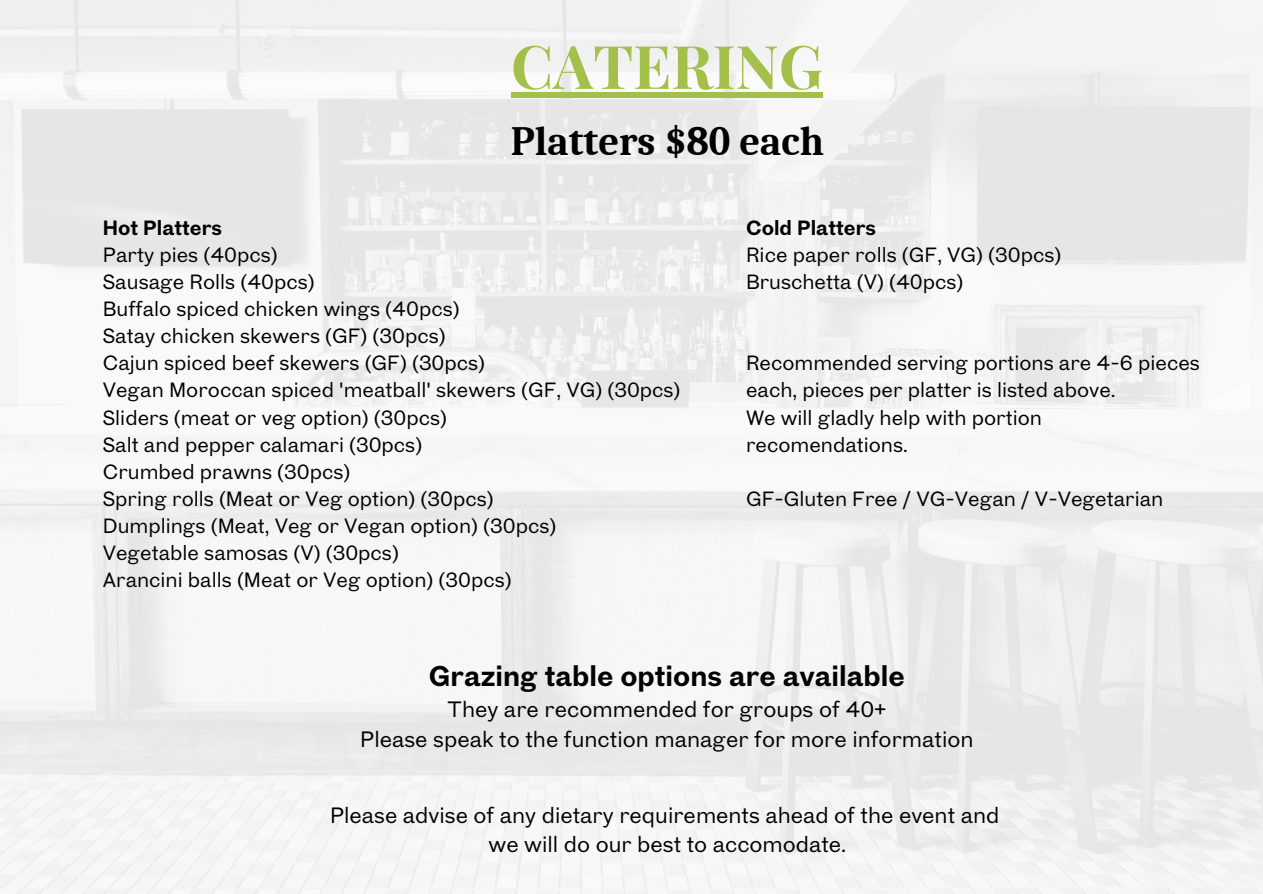
<style>
.page{position:relative;width:1263px;height:894px;background:#fff}
.page>*{position:absolute;margin:0;border:0;box-sizing:border-box;transform-origin:0 0}
.t1{font:700 60px "Playfair Display";color:#a3c14a}
.t2{font:700 40.5px "Caladea";color:#000}
.t3{font:700 27px "Touvlo";color:#000}
.t4{font:21px "Touvlo";color:#000}
.t5{font:19.5px/27px "Touvlo";color:#000}
.t6{font:700 19.5px "Touvlo";color:#000}
</style>
<div class="page">
<img style="left:0;top:0;width:1263px;height:893px">
<div style="left:511px;top:92px;width:312px;height:6px;background:#a3c14a"></div>
<p class="t1" style="left:511px;top:24px;width:313px">CATERING</p>
<p class="t2" style="left:511px;top:118px;width:315px">Platters $80 each</p>
<p class="t6" style="left:103px;top:213px;width:121px">Hot Platters</p>
<p class="t5" style="left:103px;top:241px;width:177px">Party pies (40pcs)</p>
<p class="t5" style="left:103px;top:268px;width:214px">Sausage Rolls (40pcs)</p>
<p class="t5" style="left:103px;top:295px;width:358px">Buffalo spiced chicken wings (40pcs)</p>
<p class="t5" style="left:103px;top:322px;width:344px">Satay chicken skewers (GF) (30pcs)</p>
<p class="t5" style="left:103px;top:349px;width:384px">Cajun spiced beef skewers (GF) (30pcs)</p>
<p class="t5" style="left:103px;top:376px;width:579px">Vegan Moroccan spiced 'meatball' skewers (GF, VG) (30pcs)</p>
<p class="t5" style="left:103px;top:403px;width:346px">Sliders (meat or veg option) (30pcs)</p>
<p class="t5" style="left:103px;top:430px;width:321px">Salt and pepper calamari (30pcs)</p>
<p class="t5" style="left:103px;top:457px;width:249px">Crumbed prawns (30pcs)</p>
<p class="t5" style="left:103px;top:484px;width:392px">Spring rolls (Meat or Veg option) (30pcs)</p>
<p class="t5" style="left:103px;top:511px;width:455px">Dumplings (Meat, Veg or Vegan option) (30pcs)</p>
<p class="t5" style="left:103px;top:538px;width:298px">Vegetable samosas (V) (30pcs)</p>
<p class="t5" style="left:103px;top:565px;width:410px">Arancini balls (Meat or Veg option) (30pcs)</p>
<p class="t6" style="left:746px;top:213px;width:131px">Cold Platters</p>
<p class="t5" style="left:746px;top:241px;width:317px">Rice paper rolls (GF, VG) (30pcs)</p>
<p class="t5" style="left:746px;top:268px;width:219px">Bruschetta (V) (40pcs)</p>
<p class="t5" style="left:746px;top:349px;width:455px">Recommended serving portions are 4-6 pieces each, pieces per platter is listed above.</p>
<p class="t5" style="left:746px;top:403px;width:297px">We will gladly help with portion recomendations.</p>
<p class="t5" style="left:746px;top:484px;width:419px">GF-Gluten Free / VG-Vegan / V-Vegetarian</p>
<p class="t3" style="left:429px;top:655px;width:477px">Grazing table options are available</p>
<p class="t4" style="left:447px;top:693px;width:441px">They are recommended for groups of 40+</p>
<p class="t4" style="left:360px;top:723px;width:615px">Please speak to the function manager for more information</p>
<h1 class="t4" style="left:330px;top:798px;width:671px">Please advise of any dietary requirements ahead of the event and</h1>
<h2 class="t4" style="left:489px;top:828px;width:359px">we will do our best to accomodate.</h2>
</div>
